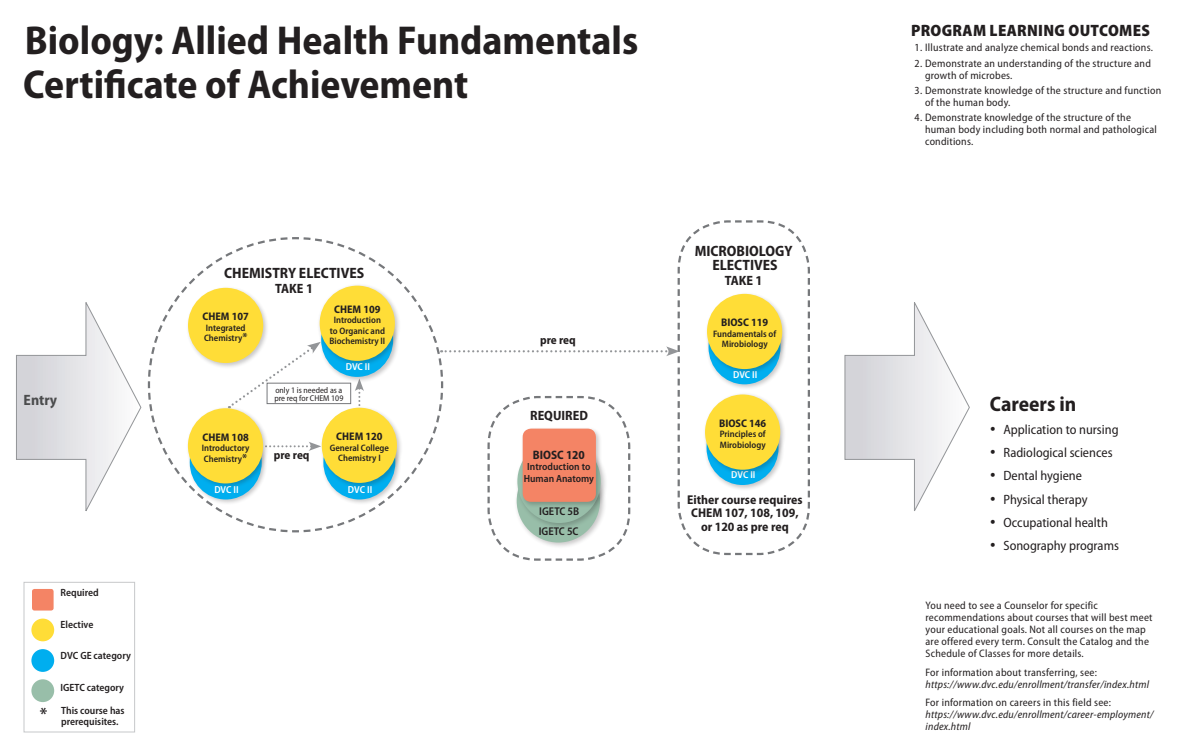
<style>
.page{position:relative;width:1188px;height:756px;background:#fff}
.page>*{position:absolute;margin:0;border:0;box-sizing:border-box;transform-origin:0 0}
.h1_title{font:700 semi-condensed 40.5px/43.5px "Myriad Pro";color:#231f20}
.t1{font:700 semi-condensed 21px "Myriad Pro";color:#231f20}
.Area_text{font:600 semi-condensed 18px "Myriad Pro";color:#231f20}
.Intended_Learning_Ou{font:900 semi-condensed 16.5px "Myriad Pro";letter-spacing:.02em;color:#231f20}
.Area_text-2{font:700 semi-condensed 15px/14.2px "Myriad Pro";color:#231f20;text-align:center}
.t2{font:700 semi-condensed 15px "Myriad Pro";color:#4b4c4d}
.t3{font:semi-condensed 13.5px "Myriad Pro";color:#231f20}
.Area_text-3{font:700 semi-condensed 13.5px "Myriad Pro";color:#231f20}
.Area_text-4{font:700 semi-condensed 12.75px/13.1px "Myriad Pro";color:#231f20;text-align:center}
.Area_text-5{font:700 semi-condensed 12.23px "Myriad Pro";color:#231f20}
.Area_text-6{font:700 semi-condensed 12px "Myriad Pro";letter-spacing:-.005em;color:#231f20}
.Area_text-7{font:600 semi-condensed 11.32px "Myriad Pro";color:#231f20}
.Area_text-8{font:700 semi-condensed 11.02px "Myriad Pro";color:#231f20}
.Outcomes_listings{font:semi-condensed 10.88px/12px "Myriad Pro";letter-spacing:.02em;color:#231f20}
.Outcomes_listings-2{font:italic semi-condensed 10.88px/12px "Myriad Pro";letter-spacing:.02em;color:#231f20}
.legend{font:600 semi-condensed 10.5px/10.5px "Myriad Pro";color:#231f20}
.Area_text-9{font:600 semi-condensed 10.5px "Myriad Pro";color:#231f20}
.Area_text-10{font:600 semi-condensed 10.35px/11.7px "Myriad Pro";color:#231f20;text-align:center}
.Area_text-11{font:600 semi-condensed 10.2px "Myriad Pro";letter-spacing:-.005em;color:#fff}
.Area_text-12{font:600 semi-condensed 9.38px/10.5px "Myriad Pro";color:#231f20}
.Area_text-13{font:semi-condensed 8.48px/8.1px "Myriad Pro";color:#231f20}
.s1{font-size:12px}
.s2{font-style:normal}
</style>
<div class="page">
<svg style="left:844px;top:302px;width:126px;height:209px"></svg>
<div style="left:24px;top:582px;width:111px;height:150px;border:1px solid #c7c8ca"></div>
<div style="left:32px;top:589px;width:22px;height:22px;background:#f48465;border-radius:2px"></div>
<div style="left:31px;top:619px;width:23px;height:22px;background:#ffdd37;border-radius:50%"></div>
<div style="left:31px;top:649px;width:23px;height:23px;background:#00aeef;border-radius:50%"></div>
<svg style="left:724px;top:220px;width:86px;height:336px"></svg>
<svg style="left:16px;top:221px;width:704px;height:340px"></svg>
<div style="left:267px;top:383px;width:84px;height:21px;background:#fff"></div>
<div style="left:267px;top:383px;width:84px;height:21px;border:1px solid #76787b"></div>
<div style="left:31px;top:679px;width:23px;height:23px;background:#98bea9;border-radius:50%"></div>
<div style="left:520px;top:426px;width:82px;height:82px;background:#231f20;opacity:.25"></div>
<div style="left:523px;top:429px;width:73px;height:73px;background:#f48465;border-radius:8px"></div>
<div style="left:704px;top:409px;width:81px;height:82px;background:#231f20;opacity:.25"></div>
<div style="left:707px;top:411px;width:72px;height:74px;background:#00aeef;border-radius:50%"></div>
<div style="left:703px;top:392px;width:83px;height:84px;background:#231f20;opacity:.25"></div>
<div style="left:705px;top:394px;width:75px;height:76px;background:#ffdd37;border-radius:50%"></div>
<div style="left:321px;top:423px;width:80px;height:83px;background:#231f20;opacity:.25"></div>
<div style="left:323px;top:425px;width:72px;height:74px;background:#00aeef;border-radius:50%"></div>
<div style="left:320px;top:405px;width:83px;height:84px;background:#231f20;opacity:.25"></div>
<div style="left:322px;top:408px;width:75px;height:75px;background:#ffdd37;border-radius:50%"></div>
<div style="left:187px;top:423px;width:81px;height:83px;background:#231f20;opacity:.25"></div>
<div style="left:190px;top:425px;width:72px;height:74px;background:#00aeef;border-radius:50%"></div>
<div style="left:186px;top:406px;width:83px;height:84px;background:#231f20;opacity:.25"></div>
<div style="left:188px;top:408px;width:75px;height:75px;background:#ffdd37;border-radius:50%"></div>
<div style="left:186px;top:286px;width:83px;height:83px;background:#231f20;opacity:.25"></div>
<div style="left:188px;top:288px;width:75px;height:75px;background:#ffdd37;border-radius:50%"></div>
<div style="left:319px;top:301px;width:80px;height:82px;background:#231f20;opacity:.25"></div>
<div style="left:321px;top:303px;width:72px;height:74px;background:#00aeef;border-radius:50%"></div>
<div style="left:317px;top:283px;width:84px;height:84px;background:#231f20;opacity:.25"></div>
<div style="left:320px;top:286px;width:75px;height:75px;background:#ffdd37;border-radius:50%"></div>
<div style="left:706px;top:308px;width:81px;height:82px;background:#231f20;opacity:.25"></div>
<div style="left:709px;top:310px;width:72px;height:74px;background:#00aeef;border-radius:50%"></div>
<div style="left:705px;top:292px;width:83px;height:83px;background:#231f20;opacity:.25"></div>
<div style="left:707px;top:294px;width:75px;height:75px;background:#ffdd37;border-radius:50%"></div>
<p class="h1_title" style="left:23px;top:18px;width:617px">Biology: Allied Health Fundamentals<br>Certificate of Achievement</p>
<p class="Intended_Learning_Ou" style="left:911px;top:20px;width:241px">PROGRAM LEARNING OUTCOMES</p>
<p class="Outcomes_listings" style="left:915px;top:42px;width:240px">1. Illustrate and analyze chemical bonds and reactions.</p>
<p class="Outcomes_listings" style="left:925px;top:57px;width:227px;text-indent:-10px">2. Demonstrate an understanding of the structure and growth of microbes.</p>
<p class="Outcomes_listings" style="left:925px;top:84px;width:238px;text-indent:-10px">3. Demonstrate knowledge of the structure and function of the human body.</p>
<p class="Outcomes_listings" style="left:925px;top:112px;width:233px;text-indent:-10px">4. Demonstrate knowledge of the structure of the human body including both normal and pathological conditions.</p>
<p class="Area_text-2" style="left:224px;top:265px;width:142px">CHEMISTRY ELECTIVES</p>
<p class="Area_text-3" style="left:275px;top:279px;width:39px">TAKE 1</p>
<p class="Area_text-8" style="left:203px;top:309px;width:48px">CHEM 107</p>
<p class="Area_text-12" style="left:204px;top:322px;width:45px">Integrated<br>Chemistry<span class="s1">*</span></p>
<p class="Area_text-8" style="left:334px;top:302px;width:48px">CHEM 109</p>
<p class="Area_text-12" style="left:329px;top:315px;width:57px;text-align:center">Introduction to Organic and<br>Biochemistry II</p>
<p class="Area_text-11" style="left:346px;top:360px;width:26px">DVC II</p>
<p class="Area_text-6" style="left:540px;top:332px;width:37px">pre req</p>
<p class="Area_text-2" style="left:695px;top:243px;width:99px">MICROBIOLOGY<br>ELECTIVES</p>
<p class="Area_text-3" style="left:725px;top:272px;width:39px">TAKE 1</p>
<p class="Area_text-8" style="left:721px;top:315px;width:49px">BIOSC 119</p>
<p class="Area_text-12" style="left:713px;top:328px;width:65px;text-align:center">Fundamentals of<br>Mirobiology</p>
<p class="Area_text-11" style="left:733px;top:368px;width:26px">DVC II</p>
<p class="Area_text-13" style="left:274px;top:386px;width:71px">only 1 is needed as a pre req for CHEM 109</p>
<p class="t2" style="left:24px;top:391px;width:35px">Entry</p>
<p class="t1" style="left:990px;top:390px;width:88px">Careers in</p>
<p class="t3" style="left:990px;top:421px;width:130px">• Application to nursing</p>
<p class="t3" style="left:990px;top:444px;width:124px">• Radiological sciences</p>
<p class="t3" style="left:990px;top:468px;width:94px">• Dental hygiene</p>
<p class="t3" style="left:990px;top:491px;width:99px">• Physical therapy</p>
<p class="t3" style="left:990px;top:514px;width:120px">• Occupational health</p>
<p class="t3" style="left:990px;top:537px;width:131px">• Sonography programs</p>
<p class="Area_text-3" style="left:530px;top:407px;width:59px">REQUIRED</p>
<p class="Area_text-8" style="left:719px;top:416px;width:49px">BIOSC 146</p>
<p class="Area_text-12" style="left:720px;top:429px;width:48px">Principles of<br>Mirobiology</p>
<p class="Area_text-8" style="left:336px;top:429px;width:48px">CHEM 120</p>
<p class="Area_text-12" style="left:330px;top:442px;width:61px;text-align:center">General College<br>Chemistry I</p>
<p class="Area_text-8" style="left:202px;top:430px;width:48px">CHEM 108</p>
<p class="Area_text-12" style="left:202px;top:443px;width:49px">Introductory<br>Chemistry<span class="s1">*</span></p>
<p class="Area_text-5" style="left:533px;top:447px;width:54px">BIOSC 120</p>
<p class="Area_text-10" style="left:524px;top:461px;width:72px">Introduction to<br>Human Anatomy</p>
<p class="Area_text-6" style="left:274px;top:448px;width:37px">pre req</p>
<p class="Area_text-11" style="left:731px;top:468px;width:26px">DVC II</p>
<p class="Area_text-11" style="left:214px;top:483px;width:26px">DVC II</p>
<p class="Area_text-11" style="left:348px;top:483px;width:26px">DVC II</p>
<p class="Area_text-4" style="left:687px;top:493px;width:117px">Either course requires<br>CHEM 107, 108, 109, or 120 as pre req</p>
<p class="Area_text-7" style="left:539px;top:505px;width:42px">IGETC 5B</p>
<p class="Area_text-7" style="left:539px;top:524px;width:41px">IGETC 5C</p>
<p class="Area_text" style="left:40px;top:703px;width:9px">*</p>
<p class="Area_text-9" style="left:61px;top:586px;width:40px">Required</p>
<p class="Area_text-9" style="left:61px;top:618px;width:34px">Elective</p>
<p class="legend" style="left:61px;top:650px;width:72px">DVC GE category</p>
<p class="legend" style="left:61px;top:682px;width:65px">IGETC category</p>
<p class="legend" style="left:61px;top:705px;width:65px">This course has prerequisites.</p>
<p class="Outcomes_listings" style="left:926px;top:599px;width:229px">You need to see a Counselor for specific recommendations about courses that will best meet your educational goals. Not all courses on the map are offered every term. Consult the Catalog and the Schedule of Classes for more details.</p>
<p class="Outcomes_listings-2" style="left:926px;top:666px;width:225px"><span class="s2">For information about transferring, see: </span>https://www.dvc.edu/enrollment/transfer/index.html</p>
<p class="Outcomes_listings-2" style="left:926px;top:697px;width:230px"><span class="s2">For information on careers in this field see: </span>https://www.dvc.edu/enrollment/career-employment/ index.html</p>
</div>
